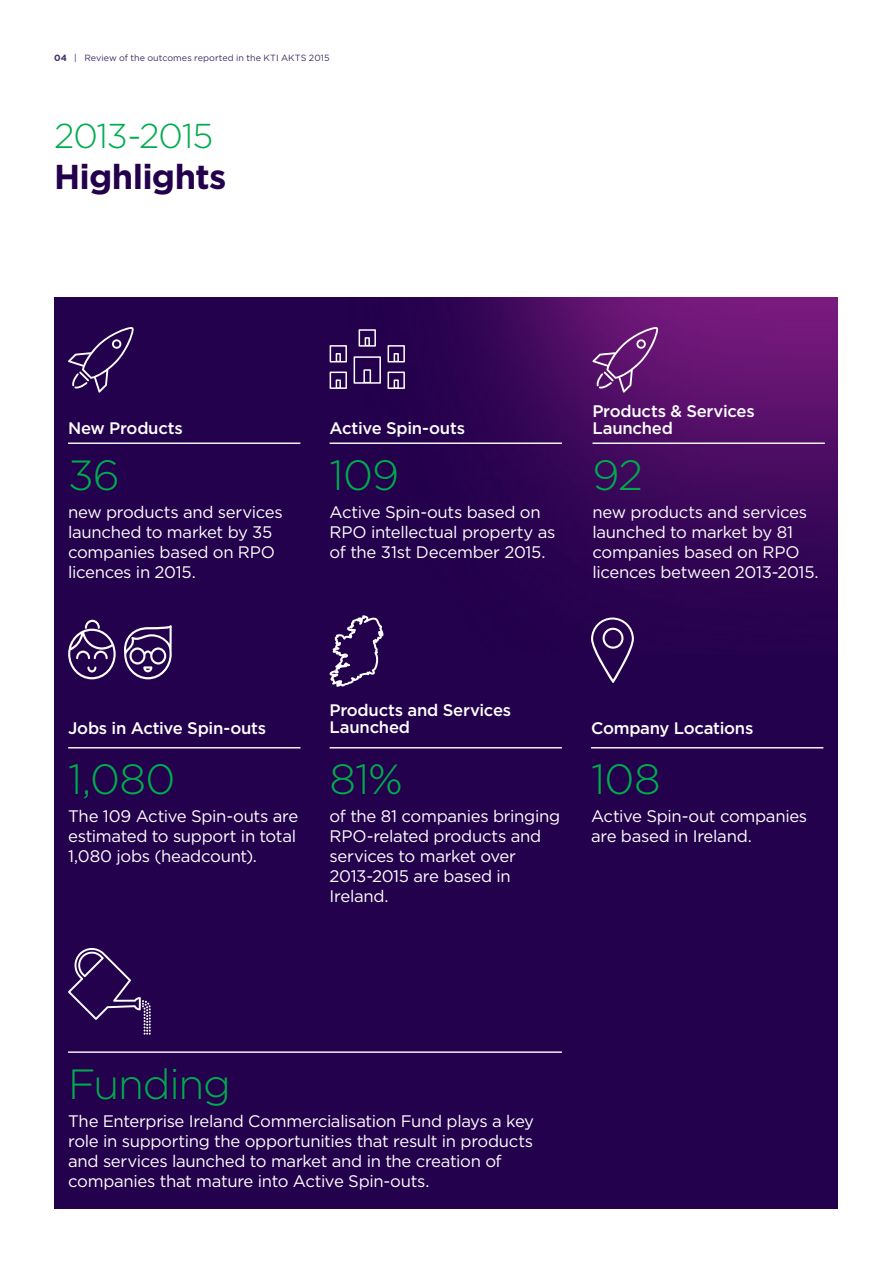
<style>
.page{position:relative;width:893px;height:1263px;background:#fff}
.page>*{position:absolute;margin:0;border:0;box-sizing:border-box;transform-origin:0 0}
.t1{font:300 42.15px "Gotham HTF";letter-spacing:-.025em;color:#00ab4e}
.t2{font:700 34.5px "Gotham HTF";letter-spacing:-.02em;color:#24014c}
.t3{font:300 34.5px "Gotham HTF";letter-spacing:-.03em;color:#00ab4e}
.t4{font:16.65px/20.1px "Gotham HTF";letter-spacing:-.02em;color:#fff}
.t5{font:500 16.65px/16.8px "Gotham HTF";letter-spacing:-.015em;color:#fff}
.t6{font:9px "Gotham HTF";letter-spacing:.005em;color:#402c62}
.s1{font-weight:700}
</style>
<div class="page">
<div style="left:54px;top:298px;width:783px;height:911px;background:#24014c"></div>
<img style="left:90px;top:298px;width:747px;height:322px">
<hr style="left:68px;top:442px;width:232px;height:2px;background:#fff">
<hr style="left:330px;top:442px;width:232px;height:2px;background:#fff">
<hr style="left:592px;top:442px;width:233px;height:2px;background:#fff">
<hr style="left:68px;top:747px;width:232px;height:1px;background:#fff">
<hr style="left:330px;top:747px;width:232px;height:1px;background:#fff">
<hr style="left:591px;top:747px;width:232px;height:1px;background:#fff">
<svg style="left:329px;top:615px;width:55px;height:72px"></svg>
<svg style="left:68px;top:948px;width:83px;height:87px"></svg>
<svg style="left:330px;top:329px;width:75px;height:60px"></svg>
<svg style="left:68px;top:327px;width:67px;height:66px"></svg>
<svg style="left:592px;top:327px;width:68px;height:66px;background:#712e7f"></svg>
<svg style="left:68px;top:620px;width:104px;height:59px"></svg>
<svg style="left:591px;top:617px;width:43px;height:66px"></svg>
<hr style="left:68px;top:1051px;width:494px;height:2px;background:#fff">
<p class="t6" style="left:54px;top:53px;width:277px"><span class="s1">04</span> | Review of the outcomes reported in the KTI AKTS 2015</p>
<h2 class="t3" style="left:54px;top:117px;width:161px">2013-2015</h2>
<h2 class="t2" style="left:54px;top:157px;width:174px">Highlights</h2>
<p class="t5" style="left:68px;top:420px;width:116px">New Products</p>
<p class="t5" style="left:330px;top:420px;width:137px">Active Spin-outs</p>
<h1 class="t1" style="left:68px;top:452px;width:53px">36</h1>
<p class="t4" style="left:68px;top:501px;width:216px">new products and services launched to market by 35 companies based on RPO licences in 2015.</p>
<h1 class="t1" style="left:330px;top:452px;width:71px">109</h1>
<p class="t4" style="left:330px;top:501px;width:227px">Active Spin-outs based on<br>RPO intellectual property as of the 31st December 2015.</p>
<p class="t5" style="left:592px;top:403px;width:164px">Products &amp; Services<br>Launched</p>
<h1 class="t1" style="left:592px;top:452px;width:52px">92</h1>
<p class="t4" style="left:592px;top:501px;width:228px">new products and services launched to market by 81 companies based on RPO licences between 2013-2015.</p>
<p class="t5" style="left:68px;top:719px;width:200px">Jobs in Active Spin-outs</p>
<h1 class="t1" style="left:68px;top:756px;width:109px">1,080</h1>
<p class="t4" style="left:68px;top:806px;width:232px">The 109 Active Spin-outs are estimated to support in total<br>1,080 jobs (headcount).</p>
<p class="t5" style="left:330px;top:701px;width:183px">Products and Services<br>Launched</p>
<h1 class="t1" style="left:330px;top:756px;width:75px">81%</h1>
<p class="t4" style="left:330px;top:806px;width:232px">of the 81 companies bringing<br>RPO-related products and services to market over<br>2013-2015 are based in<br>Ireland.</p>
<p class="t5" style="left:591px;top:719px;width:164px">Company Locations</p>
<h1 class="t1" style="left:591px;top:756px;width:71px">108</h1>
<p class="t4" style="left:591px;top:806px;width:218px">Active Spin-out companies are based in Ireland.</p>
<h1 class="t1" style="left:68px;top:1061px;width:164px">Funding</h1>
<p class="t4" style="left:68px;top:1110px;width:467px">The Enterprise Ireland Commercialisation Fund plays a key role in supporting the opportunities that result in products and services launched to market and in the creation of companies that mature into Active Spin-outs.</p>
</div>
